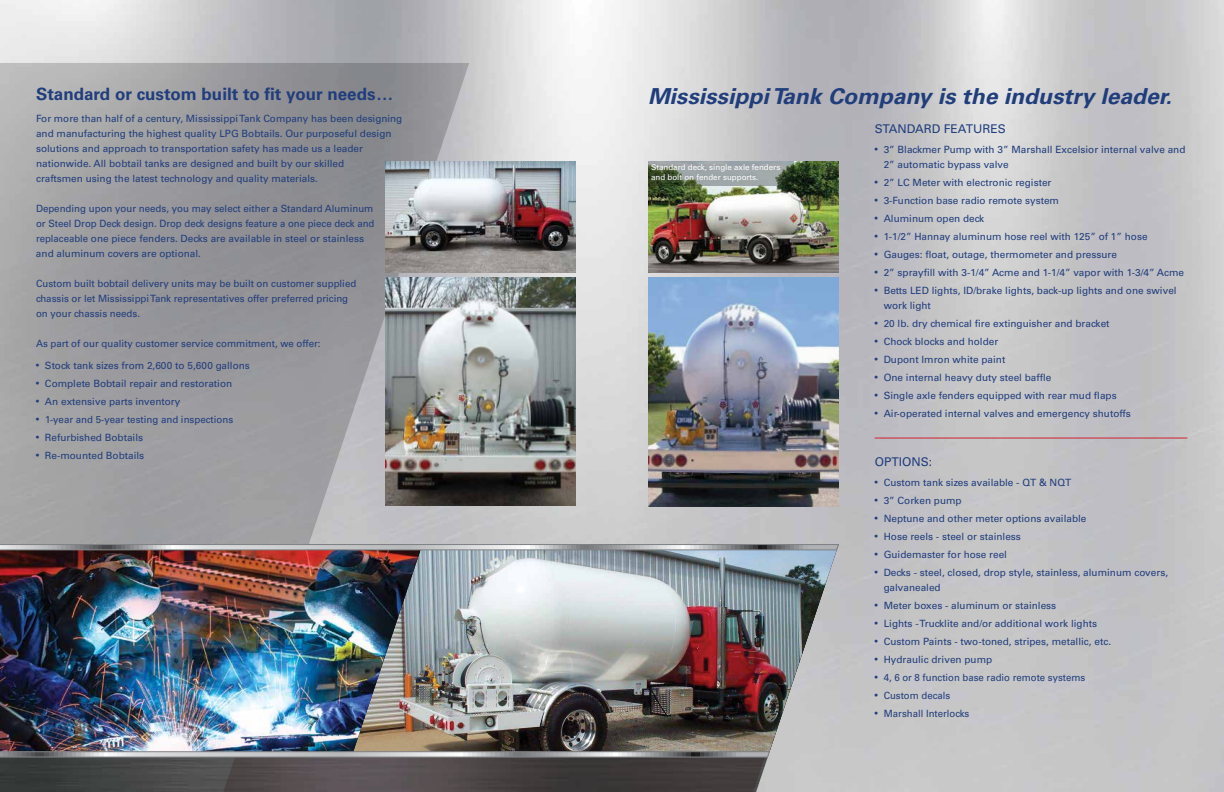
<style>
.page{position:relative;width:1224px;height:792px;background:#fff}
.page>*{position:absolute;margin:0;border:0;box-sizing:border-box;transform-origin:0 0}
.t1{font:italic 700 22px "Univers";color:#203d7c;scale:1.04 1}
.t2{font:700 17px "Univers";color:#203d7c}
.t3{font:12px "Univers";color:#203d7c}
.t4{font:10px/15px "Univers";color:#203d7c}
.t5{font:10px "Univers";color:#203d7c;scale:.96 1}
.t6{font:8px/9.6px "Univers";color:#fff}
.s1{font-size:8px}
</style>
<div class="page">
<img style="left:0;top:0;width:1224px;height:792px">
<svg style="left:0;top:63px;width:469px;height:481px;background:#9d9da0"></svg>
<img style="left:420px;top:550px;width:418px;height:202px">
<img style="left:0;top:550px;width:420px;height:201px">
<img style="left:386px;top:161px;width:190px;height:112px">
<svg style="left:0;top:751px;width:770px;height:41px;background:#575455"></svg>
<svg style="left:0;top:544px;width:839px;height:6px;background:#a6a8aa"></svg>
<img style="left:648px;top:161px;width:190px;height:112px">
<img style="left:648px;top:277px;width:190px;height:230px">
<svg style="left:784px;top:161px;width:9px;height:24px"></svg>
<img style="left:386px;top:277px;width:190px;height:228px">
<hr style="left:875px;top:438px;width:312px;height:1px;background:#cf202e">
<div style="left:647px;top:160px;width:137px;height:25px;background:#808285;opacity:.5"></div>
<h2 class="t2" style="left:36px;top:84px;width:358px">Standard or custom built to fit your needs ...</h2>
<p class="t4" style="left:36px;top:111px;width:368px">For more than half of a century, Mississippi Tank Company has been designing and manufacturing the highest quality LPG Bobtails. Our purposeful design solutions and approach to transportation safety has made us a leader nationwide. All bobtail tanks are designed and built by our skilled<br>craftsmen using the latest technology and quality materials.</p>
<p class="t4" style="left:36px;top:201px;width:340px">Depending upon your needs, you may select either a Standard Aluminum or Steel Drop Deck design. Drop deck designs feature a one piece deck and replaceable one piece fenders. Decks are available in steel or stainless and aluminum covers are optional.</p>
<p class="t4" style="left:36px;top:276px;width:322px">Custom built bobtail delivery units may be built on customer supplied chassis or let Mississippi Tank representatives offer preferred pricing on your chassis needs.</p>
<p class="t4" style="left:36px;top:336px;width:286px">As part of our quality customer service commitment, we offer:</p>
<p class="t4" style="left:36px;top:358px;width:215px"><span class="s1">•</span> Stock tank sizes from 2,600 to 5,600 gallons</p>
<p class="t4" style="left:36px;top:376px;width:198px"><span class="s1">•</span> Complete Bobtail repair and restoration</p>
<p class="t4" style="left:36px;top:394px;width:146px"><span class="s1">•</span> An extensive parts inventory</p>
<p class="t4" style="left:36px;top:412px;width:199px"><span class="s1">•</span> 1-year and 5-year testing and inspections</p>
<p class="t4" style="left:36px;top:430px;width:109px"><span class="s1">•</span> Refurbished Bobtails</p>
<p class="t4" style="left:36px;top:448px;width:110px"><span class="s1">•</span> Re-mounted Bobtails</p>
<h1 class="t1" style="left:648px;top:83px;width:505px">Mississippi Tank Company is the industry leader.</h1>
<p class="t6" style="left:651px;top:162px;width:131px">Standard deck, single axle fenders and bolt on fender supports.</p>
<p class="t3" style="left:875px;top:122px;width:133px">STANDARD FEATURES</p>
<p class="t4" style="left:884px;top:142px;width:303px;text-indent:-9px"><span class="s1">•</span> 3” Blackmer Pump with 3” Marshall Excelsior internal valve and<br>2” automatic bypass valve</p>
<p class="t4" style="left:875px;top:175px;width:178px"><span class="s1">•</span> 2” LC Meter with electronic register</p>
<p class="t4" style="left:875px;top:193px;width:186px"><span class="s1">•</span> 3-Function base radio remote system</p>
<p class="t4" style="left:875px;top:211px;width:111px"><span class="s1">•</span> Aluminum open deck</p>
<p class="t4" style="left:875px;top:229px;width:274px"><span class="s1">•</span> 1-1/2” Hannay aluminum hose reel with 125” of 1” hose</p>
<p class="t4" style="left:875px;top:247px;width:244px"><span class="s1">•</span> Gauges: float, outage, thermometer and pressure</p>
<p class="t4" style="left:875px;top:265px;width:311px"><span class="s1">•</span> 2” sprayfill with 3-1/4” Acme and 1-1/4” vapor with 1-3/4” Acme</p>
<p class="t4" style="left:884px;top:283px;width:295px;text-indent:-9px"><span class="s1">•</span> Betts LED lights, ID/brake lights, back-up lights and one swivel work light</p>
<p class="t4" style="left:875px;top:316px;width:236px"><span class="s1">•</span> 20 lb. dry chemical fire extinguisher and bracket</p>
<p class="t4" style="left:875px;top:334px;width:125px"><span class="s1">•</span> Chock blocks and holder</p>
<p class="t4" style="left:875px;top:352px;width:132px"><span class="s1">•</span> Dupont Imron white paint</p>
<p class="t4" style="left:875px;top:370px;width:178px"><span class="s1">•</span> One internal heavy duty steel baffle</p>
<p class="t4" style="left:875px;top:388px;width:244px"><span class="s1">•</span> Single axle fenders equipped with rear mud flaps</p>
<p class="t4" style="left:875px;top:406px;width:258px"><span class="s1">•</span> Air-operated internal valves and emergency shutoffs</p>
<p class="t3" style="left:875px;top:455px;width:59px">OPTIONS:</p>
<p class="t4" style="left:875px;top:475px;width:198px"><span class="s1">•</span> Custom tank sizes available - QT &amp; NQT</p>
<p class="t4" style="left:875px;top:493px;width:88px"><span class="s1">•</span> 3” Corken pump</p>
<p class="t4" style="left:875px;top:511px;width:213px"><span class="s1">•</span> Neptune and other meter options available</p>
<p class="t4" style="left:875px;top:529px;width:148px"><span class="s1">•</span> Hose reels - steel or stainless</p>
<p class="t4" style="left:875px;top:547px;width:134px"><span class="s1">•</span> Guidemaster for hose reel</p>
<p class="t4" style="left:884px;top:565px;width:286px;text-indent:-9px"><span class="s1">•</span> Decks - steel, closed, drop style, stainless, aluminum covers, galvanealed</p>
<p class="t4" style="left:875px;top:598px;width:183px"><span class="s1">•</span> Meter boxes - aluminum or stainless</p>
<p class="t4" style="left:875px;top:616px;width:224px"><span class="s1">•</span> Lights - Trucklite and/or additional work lights</p>
<p class="t4" style="left:875px;top:634px;width:238px"><span class="s1">•</span> Custom Paints - two-toned, stripes, metallic, etc.</p>
<p class="t4" style="left:875px;top:652px;width:119px"><span class="s1">•</span> Hydraulic driven pump</p>
<p class="t5" style="left:875px;top:672px;width:221px"><span class="s1">•</span> 4, 6 or 8 function base radio remote systems</p>
<p class="t5" style="left:875px;top:690px;width:80px"><span class="s1">•</span> Custom decals</p>
<p class="t5" style="left:875px;top:708px;width:100px"><span class="s1">•</span> Marshall Interlocks</p>
</div>
